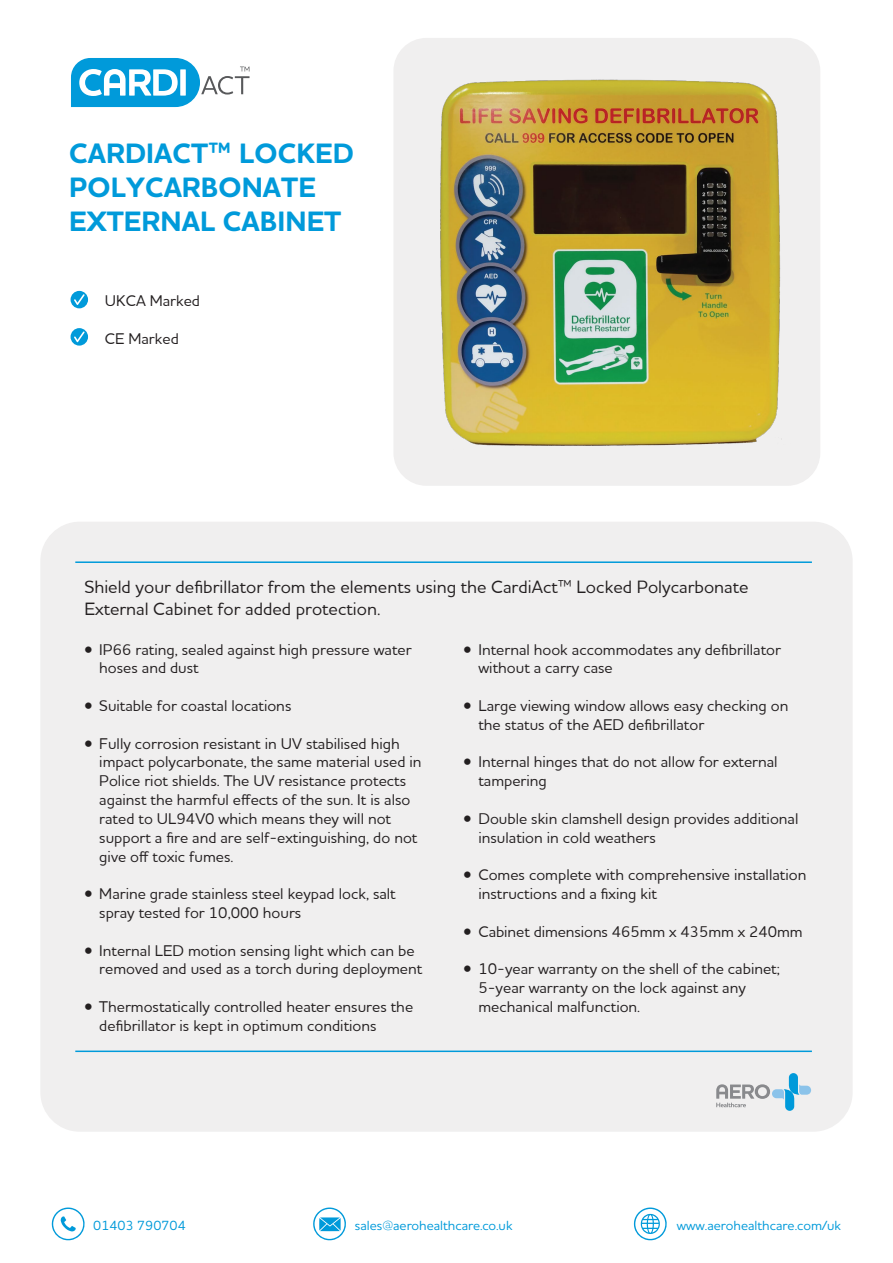
<style>
.page{position:relative;width:893px;height:1263px;background:#fff}
.page>*{position:absolute;margin:0;border:0;box-sizing:border-box;transform-origin:0 0}
.t1{font:700 28.5px/34.2px "Houschka Pro";color:#009ada}
.t2{font:500 18px/21.6px "Houska Pro Aero";color:#231f20}
.t3{font:500 15.6px/18.8px "Houska Pro Aero";color:#231f20}
.t4{font:500 13.5px "Houschka Pro";color:#009ada}
</style>
<div class="page">
<div style="left:40px;top:522px;width:813px;height:610px;background:#f0efef;border-radius:39px"></div>
<div style="left:393px;top:38px;width:427px;height:448px;background:#f0efef;border-radius:33px"></div>
<svg style="left:716px;top:1073px;width:95px;height:38px"></svg>
<hr style="left:75px;top:561px;width:737px;height:2px;background:#009ada">
<svg style="left:634px;top:1207px;width:33px;height:33px"></svg>
<svg style="left:313px;top:1207px;width:33px;height:33px"></svg>
<svg style="left:52px;top:1207px;width:33px;height:33px"></svg>
<svg style="left:71px;top:291px;width:17px;height:17px"></svg>
<svg style="left:71px;top:328px;width:17px;height:18px"></svg>
<hr style="left:75px;top:1050px;width:737px;height:2px;background:#009ada">
<img style="left:440px;top:79px;width:341px;height:367px">
<svg style="left:71px;top:58px;width:179px;height:49px"></svg>
<h1 class="t1" style="left:69px;top:136px;width:286px">CARDIACT™ LOCKED<br>POLYCARBONATE<br>EXTERNAL CABINET</h1>
<p class="t3" style="left:105px;top:291px;width:97px">UKCA Marked</p>
<p class="t3" style="left:105px;top:328px;width:76px">CE Marked</p>
<p class="t2" style="left:84px;top:576px;width:666px">Shield your defibrillator from the elements using the CardiAct™ Locked Polycarbonate<br>External Cabinet for added protection.</p>
<p class="t3" style="left:99px;top:640px;width:314px;text-indent:-15px">• IP66 rating, sealed against high pressure water hoses and dust</p>
<p class="t3" style="left:84px;top:696px;width:208px">• Suitable for coastal locations</p>
<p class="t3" style="left:99px;top:734px;width:324px;text-indent:-15px">• Fully corrosion resistant in UV stabilised high impact polycarbonate, the same material used in Police riot shields. The UV resistance protects against the harmful effects of the sun. It is also rated to UL94V0 which means they will not support a fire and are self-extinguishing, do not give off toxic fumes.</p>
<p class="t3" style="left:99px;top:884px;width:298px;text-indent:-15px">• Marine grade stainless steel keypad lock, salt spray tested for 10,000 hours</p>
<p class="t3" style="left:99px;top:940px;width:324px;text-indent:-15px">• Internal LED motion sensing light which can be removed and used as a torch during deployment</p>
<p class="t3" style="left:99px;top:997px;width:315px;text-indent:-15px">• Thermostatically controlled heater ensures the defibrillator is kept in optimum conditions</p>
<p class="t3" style="left:478px;top:640px;width:304px;text-indent:-15px">• Internal hook accommodates any defibrillator without a carry case</p>
<p class="t3" style="left:478px;top:696px;width:311px;text-indent:-15px">• Large viewing window allows easy checking on the status of the AED defibrillator</p>
<p class="t3" style="left:478px;top:752px;width:301px;text-indent:-15px">• Internal hinges that do not allow for external tampering</p>
<p class="t3" style="left:478px;top:809px;width:322px;text-indent:-15px">• Double skin clamshell design provides additional insulation in cold weathers</p>
<p class="t3" style="left:478px;top:865px;width:329px;text-indent:-15px">• Comes complete with comprehensive installation instructions and a fixing kit</p>
<p class="t3" style="left:464px;top:922px;width:341px">• Cabinet dimensions 465mm x 435mm x 240mm</p>
<p class="t3" style="left:478px;top:959px;width:303px;text-indent:-15px">• 10-year warranty on the shell of the cabinet;<br>5-year warranty on the lock against any mechanical malfunction.</p>
<p class="t4" style="left:93px;top:1217px;width:94px">01403 790704</p>
<p class="t4" style="left:355px;top:1217px;width:159px">sales@aerohealthcare.co.uk</p>
<p class="t4" style="left:677px;top:1217px;width:166px">www.aerohealthcare.com/uk</p>
</div>
